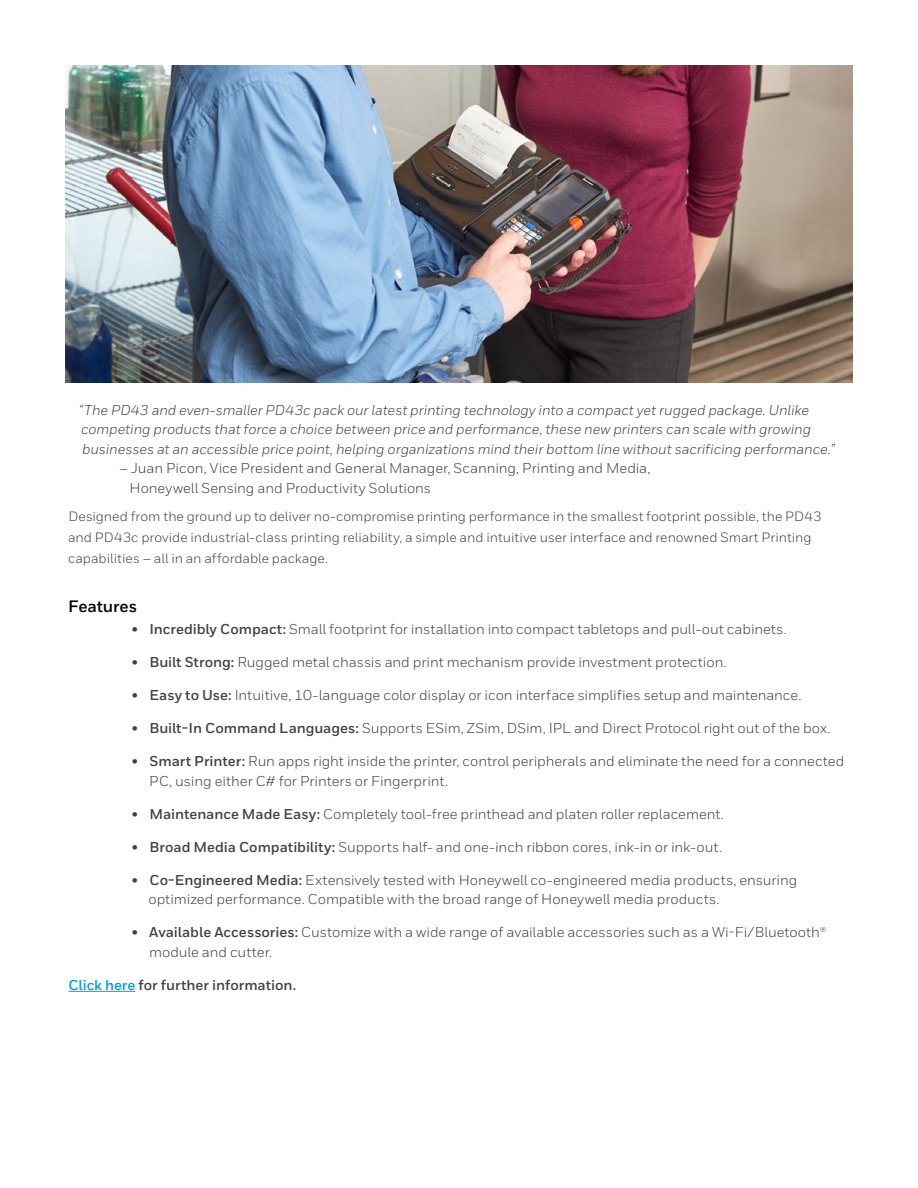
<style>
.page{position:relative;width:918px;height:1188px;background:#fff}
.page>*{position:absolute;margin:0;border:0;box-sizing:border-box;transform-origin:0 0}
.t1{font:700 16.5px "Honeywell Sans";letter-spacing:-.005em;color:#000}
.t2{font:14.25px/19.5px "Honeywell Sans";letter-spacing:-.005em;color:#414042}
.t3{font:italic 14.25px/19.5px "Honeywell Sans";letter-spacing:-.005em;color:#414042}
.t4{font:700 14.25px "Honeywell Sans";color:#414042}
.t5{font:13.5px/21px "Honeywell Sans";color:#414042}
.s1{font-size:14.25px}
.s2{font-weight:700}
.s3{color:#009edb}
</style>
<div class="page">
<hr style="left:68px;top:991px;width:67px;height:1px;background:#009edb">
<img style="left:65px;top:65px;width:788px;height:317px">
<p class="t3" style="left:79px;top:400px;width:758px">“The PD43 and even-smaller PD43c pack our latest printing technology into a compact yet rugged package. Unlike competing products that force a choice between price and performance, these new printers can scale with growing businesses at an accessible price point, helping organizations mind their bottom line without sacrificing performance.”</p>
<p class="t2" style="left:130px;top:459px;width:522px;text-indent:-10px">– Juan Picon, Vice President and General Manager, Scanning, Printing and Media,<br>Honeywell Sensing and Productivity Solutions</p>
<p class="t5" style="left:68px;top:506px;width:755px">Designed from the ground up to deliver no-compromise printing performance in the smallest footprint possible, the PD43 and PD43c provide industrial-class printing reliability, a simple and intuitive user interface and renowned Smart Printing capabilities <span class="s1">–</span> all in an affordable package.</p>
<p class="t1" style="left:68px;top:596px;width:70px">Features</p>
<p class="t2" style="left:132px;top:620px;width:656px"><span class="s2">• Incredibly Compact:</span> Small footprint for installation into compact tabletops and pull-out cabinets.</p>
<p class="t2" style="left:132px;top:653px;width:596px"><span class="s2">• Built Strong:</span> Rugged metal chassis and print mechanism provide investment protection.</p>
<p class="t2" style="left:132px;top:686px;width:671px"><span class="s2">• Easy to Use:</span> Intuitive, 10-language color display or icon interface simplifies setup and maintenance.</p>
<p class="t2" style="left:132px;top:719px;width:700px"><span class="s2">• Built-In Command Languages:</span> Supports ESim, ZSim, DSim, IPL and Direct Protocol right out of the box.</p>
<p class="t2" style="left:149px;top:752px;width:697px;text-indent:-17px"><span class="s2">• Smart Printer:</span> Run apps right inside the printer, control peripherals and eliminate the need for a connected<br>PC, using either C# for Printers or Fingerprint.</p>
<p class="t2" style="left:132px;top:804px;width:594px"><span class="s2">• Maintenance Made Easy:</span> Completely tool-free printhead and platen roller replacement.</p>
<p class="t2" style="left:132px;top:837px;width:592px"><span class="s2">• Broad Media Compatibility:</span> Supports half- and one-inch ribbon cores, ink-in or ink-out.</p>
<p class="t2" style="left:149px;top:870px;width:650px;text-indent:-17px"><span class="s2">• Co-Engineered Media:</span> Extensively tested with Honeywell co-engineered media products, ensuring optimized performance. Compatible with the broad range of Honeywell media products.</p>
<p class="t2" style="left:149px;top:923px;width:679px;text-indent:-17px"><span class="s2">• Available Accessories:</span> Customize with a wide range of available accessories such as a Wi-Fi/Bluetooth® module and cutter.</p>
<p class="t4" style="left:68px;top:976px;width:229px"><span class="s3">Click here</span> for further information.</p>
</div>
